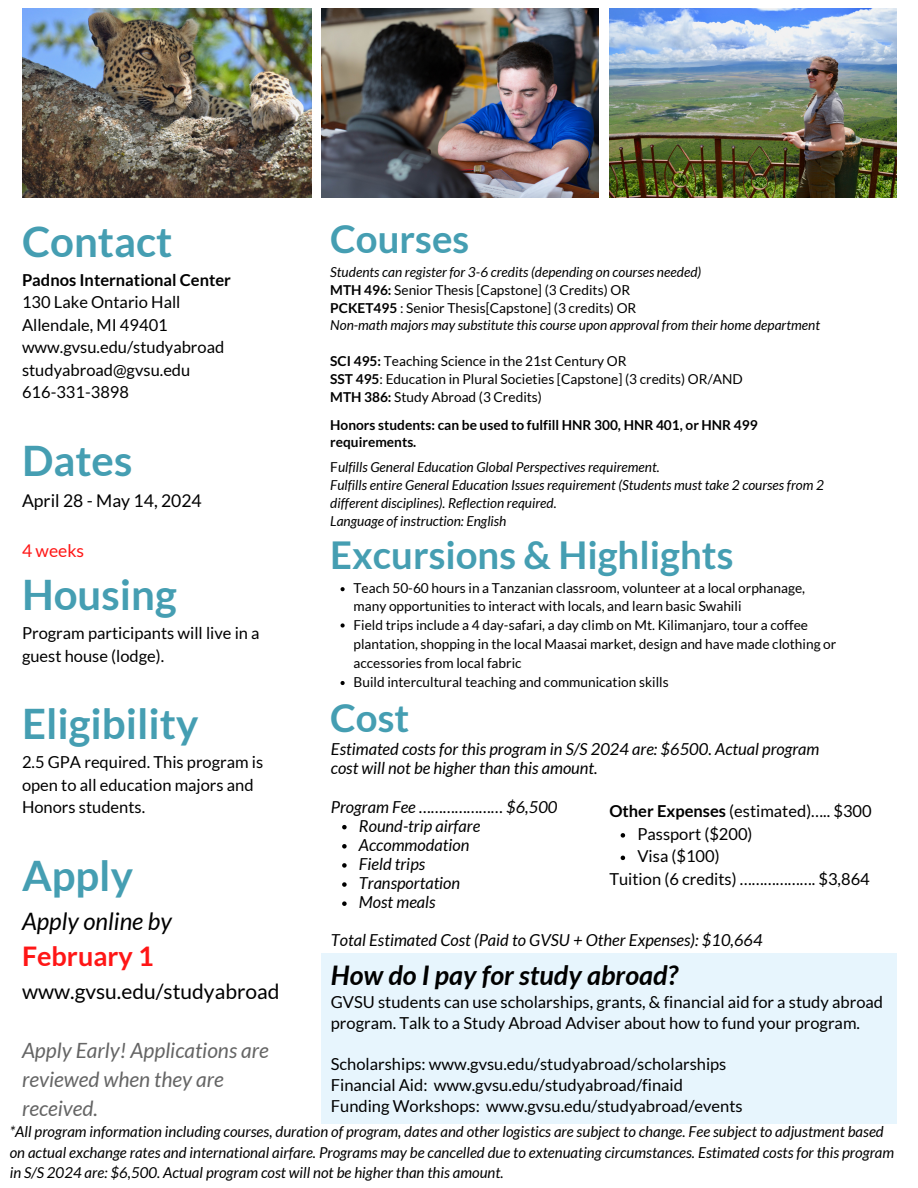
<style>
.page{position:relative;width:918px;height:1188px;background:#fff}
.page>*{position:absolute;margin:0;border:0;box-sizing:border-box;transform-origin:0 0}
.t1{font:700 42px "Lato";color:#459eb2}
.t2{font:700 38.4px "Lato";color:#459eb2}
.t3{font:italic 700 27px "Lato";color:#000}
.t4{font:700 27px "Lato";color:#ff1616}
.t5{font:italic 24px "Lato";color:#000}
.t6{font:italic 21px/29.2px "Lato";color:#656565}
.t7{font:21px "Lato";color:#000}
.t8{font:17.55px "Lato";color:#000}
.t9{font:17.55px "Lato";color:#ff1616}
.t10{font:16.5px/22.5px "Lato";color:#000}
.t11{font:italic 16.5px/19.2px "Lato";color:#000}
.t12{font:700 16.5px "Lato";color:#000}
.t13{font:italic 15px/20.2px "Lato";color:#000}
.t14{font:13.65px/19.2px "Lato";color:#000}
.t15{font:italic 13.65px/17.9px "Lato";color:#000}
.t16{font:700 13.65px/17.9px "Lato";color:#000}
.s1{font-weight:700}
.s2{font-style:normal}
</style>
<div class="page">
<img style="left:321px;top:8px;width:277px;height:189px">
<img style="left:23px;top:8px;width:289px;height:189px">
<img style="left:609px;top:8px;width:287px;height:189px">
<div style="left:321px;top:953px;width:576px;height:170px;background:#e7f5fd"></div>
<svg style="left:341px;top:587px;width:4px;height:4px"></svg>
<svg style="left:341px;top:623px;width:4px;height:5px"></svg>
<svg style="left:341px;top:681px;width:4px;height:4px"></svg>
<svg style="left:342px;top:825px;width:5px;height:4px"></svg>
<svg style="left:342px;top:844px;width:5px;height:5px"></svg>
<svg style="left:342px;top:863px;width:5px;height:5px"></svg>
<svg style="left:342px;top:882px;width:5px;height:5px"></svg>
<svg style="left:342px;top:901px;width:5px;height:5px"></svg>
<svg style="left:621px;top:833px;width:4px;height:5px"></svg>
<svg style="left:621px;top:856px;width:4px;height:4px"></svg>
<p class="t1" style="left:22px;top:215px;width:152px">Contact</p>
<p class="t12" style="left:22px;top:270px;width:210px">Padnos International Center</p>
<p class="t10" style="left:22px;top:291px;width:160px">130 Lake Ontario Hall</p>
<p class="t10" style="left:22px;top:313px;width:147px">Allendale, MI 49401</p>
<p class="t10" style="left:22px;top:336px;width:204px">www.gvsu.edu/studyabroad studyabroad@gvsu.edu</p>
<p class="t10" style="left:22px;top:381px;width:109px">616-331-3898</p>
<p class="t1" style="left:22px;top:435px;width:112px">Dates</p>
<p class="t8" style="left:22px;top:490px;width:181px">April 28 - May 14, 2024</p>
<p class="t9" style="left:22px;top:540px;width:64px">4 weeks</p>
<p class="t1" style="left:22px;top:568px;width:156px">Housing</p>
<p class="t10" style="left:22px;top:621px;width:239px">Program participants will live in a guest house (lodge).</p>
<p class="t2" style="left:330px;top:215px;width:141px">Courses</p>
<p class="t15" style="left:330px;top:263px;width:373px">Students can register for 3-6 credits (depending on courses needed)</p>
<p class="t14" style="left:330px;top:280px;width:301px"><span class="s1">MTH 496:</span> Senior Thesis [Capstone] (3 Credits) OR</p>
<p class="t14" style="left:330px;top:298px;width:308px"><span class="s1">PCKET495</span> : Senior Thesis[Capstone] (3 credits) OR</p>
<p class="t15" style="left:330px;top:316px;width:491px">Non-math majors may substitute this course upon approval from their home department</p>
<p class="t14" style="left:330px;top:351px;width:298px"><span class="s1">SCI 495:</span> Teaching Science in the 21st Century OR</p>
<p class="t14" style="left:330px;top:369px;width:414px"><span class="s1">SST 495</span>: Education in Plural Societies [Capstone] (3 credits) OR/AND</p>
<p class="t14" style="left:330px;top:387px;width:213px"><span class="s1">MTH 386:</span> Study Abroad (3 Credits)</p>
<p class="t16" style="left:330px;top:415px;width:429px">Honors students: can be used to fulfill HNR 300, HNR 401, or HNR 499 requirements.</p>
<p class="t15" style="left:330px;top:458px;width:331px"><span class="s2">F</span>ulfills General Education Global Perspectives requirement.</p>
<p class="t15" style="left:330px;top:476px;width:495px">Fulfills entire General Education Issues requirement (Students must take 2 courses from 2 different disciplines). Reflection required.</p>
<p class="t15" style="left:330px;top:511px;width:178px">Language of instruction: English</p>
<p class="t2" style="left:330px;top:531px;width:405px">Excursions &amp; Highlights</p>
<p class="t14" style="left:354px;top:579px;width:453px;line-height:17.9px">Teach 50-60 hours in a Tanzanian classroom, volunteer at a local orphanage, many opportunities to interact with locals, and learn basic Swahili</p>
<p class="t14" style="left:354px;top:615px;width:484px">Field trips include a 4 day-safari, a day climb on Mt. Kilimanjaro, tour a coffee plantation, shopping in the local Maasai market, design and have made clothing or accessories from local fabric</p>
<p class="t14" style="left:354px;top:672px;width:317px">Build intercultural teaching and communication skills</p>
<p class="t2" style="left:330px;top:694px;width:81px">Cost</p>
<p class="t1" style="left:22px;top:698px;width:178px">Eligibility</p>
<p class="t10" style="left:22px;top:751px;width:243px">2.5 GPA required. This program is open to all education majors and<br>Honors students.</p>
<p class="t11" style="left:331px;top:739px;width:490px">Estimated costs for this program in S/S 2024 are: $6500. Actual program cost will not be higher than this amount.</p>
<p class="t11" style="left:331px;top:797px;width:228px">Program Fee ………………… $6,500</p>
<p class="t10" style="left:609px;top:800px;width:264px"><span class="s1">Other Expenses</span> (estimated)….. $300</p>
<p class="t11" style="left:359px;top:816px;width:123px">Round-trip airfare</p>
<p class="t11" style="left:359px;top:835px;width:112px">Accommodation</p>
<p class="t11" style="left:359px;top:854px;width:68px">Field trips</p>
<p class="t11" style="left:359px;top:873px;width:103px">Transportation</p>
<p class="t11" style="left:359px;top:892px;width:78px">Most meals</p>
<p class="t10" style="left:637px;top:822px;width:117px">Passport ($200)</p>
<p class="t10" style="left:637px;top:845px;width:84px">Visa ($100)</p>
<p class="t1" style="left:22px;top:850px;width:113px">Apply</p>
<p class="t5" style="left:22px;top:907px;width:151px">Apply online by</p>
<p class="t4" style="left:22px;top:940px;width:133px">February 1</p>
<p class="t7" style="left:22px;top:978px;width:259px">www.gvsu.edu/studyabroad</p>
<p class="t6" style="left:22px;top:1035px;width:248px">Apply Early! Applications are reviewed when they are received.</p>
<p class="t10" style="left:609px;top:867px;width:262px">Tuition (6 credits) ………………. $3,864</p>
<p class="t11" style="left:331px;top:930px;width:433px">Total Estimated Cost (Paid to GVSU + Other Expenses): $10,664</p>
<p class="t3" style="left:331px;top:958px;width:349px">How do I pay for study abroad?</p>
<p class="t10" style="left:331px;top:991px;width:554px;line-height:20.9px">GVSU students can use scholarships, grants, &amp; financial aid for a study abroad program. Talk to a Study Abroad Adviser about how to fund your program.</p>
<p class="t10" style="left:331px;top:1053px;width:397px">Scholarships: www.gvsu.edu/studyabroad/scholarships</p>
<p class="t10" style="left:331px;top:1074px;width:354px">Financial Aid: www.gvsu.edu/studyabroad/finaid</p>
<p class="t10" style="left:331px;top:1094px;width:413px">Funding Workshops: www.gvsu.edu/studyabroad/events</p>
<p class="t13" style="left:10px;top:1122px;width:886px">*All program information including courses, duration of program, dates and other logistics are subject to change. Fee subject to adjustment based on actual exchange rates and international airfare. Programs may be cancelled due to extenuating circumstances. Estimated costs for this program in S/S 2024 are: $6,500. Actual program cost will not be higher than this amount.</p>
</div>
